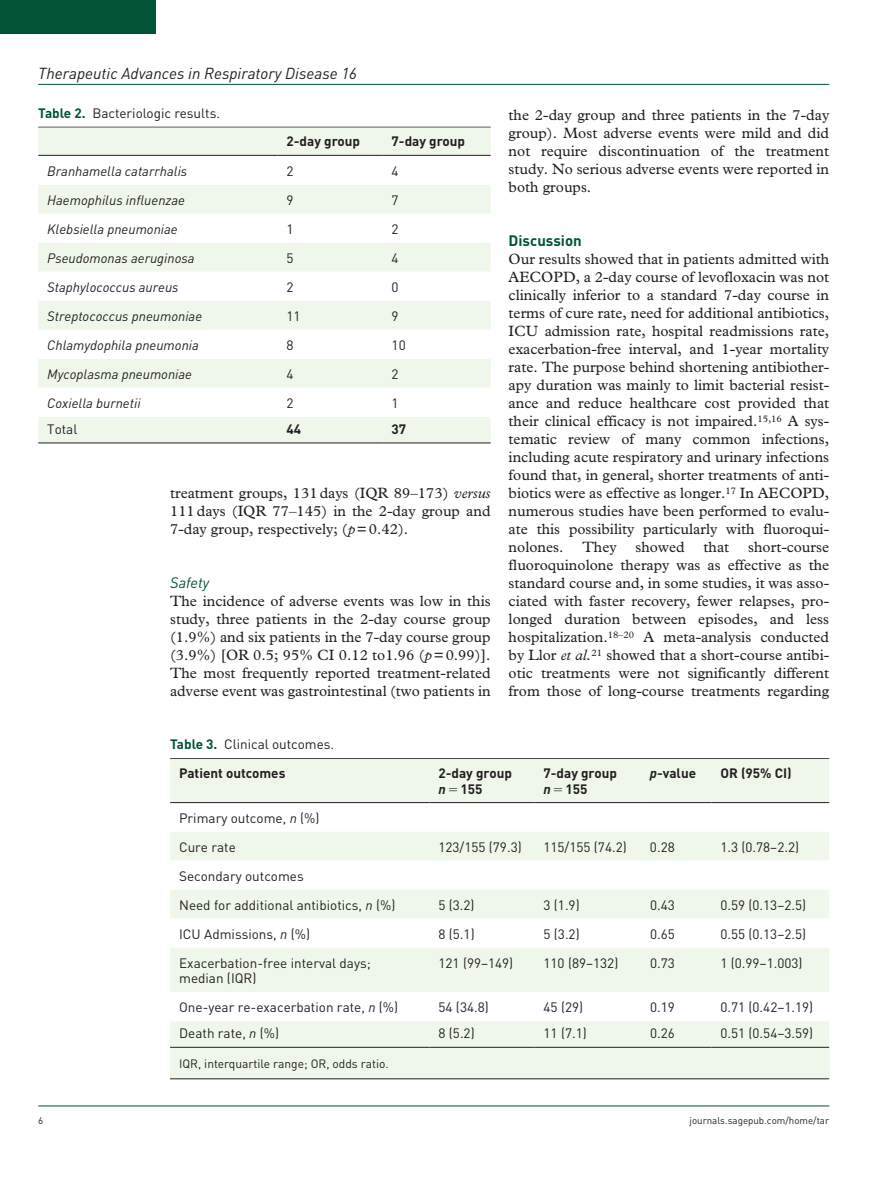
<style>
.page{position:relative;width:893px;height:1191px;background:#fff}
.page>*{position:absolute;margin:0;border:0;box-sizing:border-box;transform-origin:0 0}
.t1{font:italic 15.75px "DIN";color:#231f20}
.t2{font:15px/18px "Plantin Std";color:#231f20;text-align:justify}
.t3{font:700 15px "DIN";color:#015436}
.t4{font:italic 15px "DIN";letter-spacing:-.005em;color:#015436}
.t5{font:13.5px/29px "DIN";color:#231f20}
.t6{font:italic 13.5px "DIN";color:#231f20}
.t7{font:700 13.5px/15.8px "DIN";color:#231f20}
.t8{font:12px "DIN";color:#231f20}
.t9{font:9.75px "DIN";color:#231f20}
.s1{font-weight:700;color:#015436}
.s2{font-style:italic}
.s3{font-weight:700}
</style>
<div class="page">
<hr style="left:38px;top:84px;width:791px;height:1px;background:#015436">
<hr style="left:38px;top:1105px;width:791px;height:1px;background:#015436">
<div style="left:0;top:0;width:155px;height:34px;background:#015436"></div>
<div style="left:170px;top:1047px;width:659px;height:31px;background:#eff7ea"></div>
<hr style="left:38px;top:127px;width:453px;height:1px;background:#231f20">
<div style="left:38px;top:128px;width:453px;height:314px;background:#eff7ea"></div>
<svg style="left:38px;top:156px;width:453px;height:261px"></svg>
<hr style="left:38px;top:155px;width:240px;height:1px;background:#231f20">
<hr style="left:278px;top:155px;width:105px;height:1px;background:#231f20">
<hr style="left:383px;top:155px;width:108px;height:1px;background:#231f20">
<hr style="left:38px;top:442px;width:240px;height:1px;background:#231f20">
<hr style="left:278px;top:442px;width:105px;height:1px;background:#231f20">
<hr style="left:383px;top:442px;width:108px;height:1px;background:#231f20">
<hr style="left:170px;top:758px;width:659px;height:1px;background:#231f20">
<hr style="left:170px;top:1078px;width:659px;height:1px;background:#231f20">
<div style="left:170px;top:759px;width:659px;height:288px;background:#eff7ea"></div>
<svg style="left:170px;top:803px;width:659px;height:218px"></svg>
<hr style="left:170px;top:802px;width:259px;height:1px;background:#231f20">
<hr style="left:429px;top:802px;width:105px;height:1px;background:#231f20">
<hr style="left:534px;top:802px;width:107px;height:1px;background:#231f20">
<hr style="left:641px;top:802px;width:70px;height:1px;background:#231f20">
<hr style="left:711px;top:802px;width:118px;height:1px;background:#231f20">
<hr style="left:170px;top:1047px;width:259px;height:1px;background:#231f20">
<hr style="left:429px;top:1047px;width:105px;height:1px;background:#231f20">
<hr style="left:534px;top:1047px;width:107px;height:1px;background:#231f20">
<hr style="left:641px;top:1047px;width:70px;height:1px;background:#231f20">
<hr style="left:711px;top:1047px;width:118px;height:1px;background:#231f20">
<svg style="left:449px;top:787px;width:8px;height:3px"></svg>
<svg style="left:554px;top:787px;width:8px;height:3px"></svg>
<p class="t1" style="left:38px;top:63px;width:320px">Therapeutic Advances in Respiratory Disease 16</p>
<p class="t5" style="left:38px;top:98px;width:183px"><span class="s1">Table 2.</span> Bacteriologic results.</p>
<p class="t7" style="left:287px;top:133px;width:75px">2-day group</p>
<p class="t7" style="left:392px;top:133px;width:75px">7-day group</p>
<p class="t6" style="left:47px;top:162px;width:142px">Branhamella catarrhalis</p>
<p class="t5" style="left:287px;top:156px;width:9px">2</p>
<p class="t5" style="left:392px;top:156px;width:9px">4</p>
<p class="t6" style="left:47px;top:191px;width:139px">Haemophilus influenzae</p>
<p class="t5" style="left:287px;top:185px;width:9px">9</p>
<p class="t5" style="left:392px;top:185px;width:9px">7</p>
<p class="t6" style="left:47px;top:220px;width:132px">Klebsiella pneumoniae</p>
<p class="t5" style="left:287px;top:214px;width:9px">1</p>
<p class="t5" style="left:392px;top:214px;width:9px">2</p>
<p class="t6" style="left:47px;top:249px;width:149px">Pseudomonas aeruginosa</p>
<p class="t5" style="left:287px;top:243px;width:9px">5</p>
<p class="t5" style="left:392px;top:243px;width:9px">4</p>
<p class="t6" style="left:47px;top:278px;width:133px">Staphylococcus aureus</p>
<p class="t5" style="left:287px;top:272px;width:9px">2</p>
<p class="t5" style="left:392px;top:272px;width:9px">0</p>
<p class="t6" style="left:47px;top:307px;width:156px">Streptococcus pneumoniae</p>
<p class="t5" style="left:287px;top:301px;width:16px">11</p>
<p class="t5" style="left:392px;top:301px;width:9px">9</p>
<p class="t6" style="left:47px;top:336px;width:153px">Chlamydophila pneumonia</p>
<p class="t5" style="left:287px;top:330px;width:9px">8</p>
<p class="t5" style="left:392px;top:330px;width:16px">10</p>
<p class="t6" style="left:47px;top:365px;width:146px">Mycoplasma pneumoniae</p>
<p class="t5" style="left:287px;top:359px;width:9px">4</p>
<p class="t5" style="left:392px;top:359px;width:9px">2</p>
<p class="t6" style="left:47px;top:394px;width:95px">Coxiella burnetii</p>
<p class="t5" style="left:287px;top:388px;width:9px">2</p>
<p class="t5" style="left:392px;top:388px;width:9px">1</p>
<p class="t5" style="left:47px;top:414px;width:32px">Total</p>
<p class="t7" style="left:287px;top:420px;width:16px">44</p>
<p class="t7" style="left:392px;top:420px;width:16px">37</p>
<p class="t2" style="left:170px;top:484px;width:322px">treatment groups, 131days (IQR 89–173) <span class="s2">versus </span>111days (IQR 77–145) in the 2-day group and 7-day group, respectively; (<span class="s2">p</span>=0.42).</p>
<p class="t4" style="left:170px;top:573px;width:41px">Safety</p>
<p class="t2" style="left:170px;top:592px;width:322px">The incidence of adverse events was low in this study, three patients in the 2-day course group (1.9%) and six patients in the 7-day course group (3.9%) [OR 0.5; 95% CI 0.12 to1.96 (<span class="s2">p</span>=0.99)].<br>The most frequently reported treatment-related adverse event was gastrointestinal (two patients in</p>
<p class="t2" style="left:509px;top:106px;width:322px">the 2-day group and three patients in the 7-day group). Most adverse events were mild and did not require discontinuation of the treatment study. No serious adverse events were reported in both groups.</p>
<p class="t3" style="left:509px;top:231px;width:75px">Discussion</p>
<p class="t2" style="left:509px;top:250px;width:322px">Our results showed that in patients admitted with AECOPD, a 2-day course of levofloxacin was not clinically inferior to a standard 7-day course in terms of cure rate, need for additional antibiotics, ICU admission rate, hospital readmissions rate, exacerbation-free interval, and 1-year mortality rate. The purpose behind shortening antibiother&shy;apy duration was mainly to limit bacterial resist&shy;ance and reduce healthcare cost provided that their clinical efficacy is not impaired.<sup>15,16</sup> A sys&shy;tematic review of many common infections, including acute respiratory and urinary infections found that, in general, shorter treatments of anti&shy;biotics were as effective as longer.<sup>17</sup> In AECOPD, numerous studies have been performed to evalu&shy;ate this possibility particularly with fluoroqui&shy;nolones.</p>
<p class="t2" style="left:509px;top:538px;width:322px;text-indent:240px">short-course fluoroquinolone therapy was as effective as the standard course and, in some studies, it was asso&shy;ciated with faster recovery, fewer relapses, pro&shy;longed duration between episodes, and less hospitalization.<sup>18–20</sup> A meta-analysis conducted by Llor <span class="s2">et al.</span><sup>21</sup> showed that a short-course antibi&shy;otic treatments were not significantly different from those of long-course treatments regarding</p>
<p class="t2" style="left:582px;top:538px;width:36px">They</p>
<p class="t2" style="left:636px;top:538px;width:51px">showed</p>
<p class="t2" style="left:704px;top:538px;width:27px">that</p>
<p class="t5" style="left:179px;top:730px;width:157px;line-height:28.5px;text-indent:-9px"><span class="s1">Table 3.</span> Clinical outcomes.<br><span class="s3">Patient outcomes</span></p>
<p class="t5" style="left:179px;top:803px;width:142px">Primary outcome, <span class="s2">n</span> (%)<br>Cure rate</p>
<p class="t5" style="left:179px;top:861px;width:218px">Secondary outcomes<br>Need for additional antibiotics, <span class="s2">n</span> (%)</p>
<p class="t7" style="left:438px;top:764px;width:75px">2-day group <span class="s2">n</span> 155</p>
<p class="t7" style="left:543px;top:764px;width:75px">7-day group <span class="s2">n</span> 155</p>
<p class="t7" style="left:650px;top:764px;width:48px"><span class="s2">p</span>-value</p>
<p class="t7" style="left:720px;top:764px;width:73px">OR (95% CI)</p>
<p class="t5" style="left:438px;top:832px;width:85px">123/155 (79.3)</p>
<p class="t5" style="left:543px;top:832px;width:85px">115/155 (74.2)</p>
<p class="t5" style="left:650px;top:832px;width:26px">0.28</p>
<p class="t5" style="left:720px;top:832px;width:80px">1.3 (0.78–2.2)</p>
<p class="t5" style="left:438px;top:890px;width:38px">5 (3.2)</p>
<p class="t5" style="left:543px;top:890px;width:38px">3 (1.9)</p>
<p class="t5" style="left:650px;top:890px;width:26px">0.43</p>
<p class="t5" style="left:720px;top:890px;width:87px">0.59 (0.13–2.5)</p>
<p class="t5" style="left:179px;top:919px;width:132px">ICU Admissions, <span class="s2">n</span> (%)</p>
<p class="t5" style="left:438px;top:919px;width:38px">8 (5.1)</p>
<p class="t5" style="left:543px;top:919px;width:38px">5 (3.2)</p>
<p class="t5" style="left:650px;top:919px;width:26px">0.65</p>
<p class="t5" style="left:720px;top:919px;width:87px">0.55 (0.13–2.5)</p>
<p class="t5" style="left:179px;top:954px;width:193px;line-height:15.8px">Exacerbation-free interval days; median (IQR)</p>
<p class="t5" style="left:438px;top:948px;width:76px">121 (99–149)</p>
<p class="t5" style="left:543px;top:948px;width:76px">110 (89–132)</p>
<p class="t5" style="left:650px;top:948px;width:26px">0.73</p>
<p class="t5" style="left:720px;top:948px;width:84px">1 (0.99–1.003)</p>
<p class="t5" style="left:179px;top:992px;width:221px">One-year re-exacerbation rate, <span class="s2">n</span> (%)</p>
<p class="t5" style="left:438px;top:992px;width:52px">54 (34.8)</p>
<p class="t5" style="left:544px;top:992px;width:41px">45 (29)</p>
<p class="t5" style="left:650px;top:992px;width:26px">0.19</p>
<p class="t5" style="left:720px;top:992px;width:94px">0.71 (0.42–1.19)</p>
<p class="t5" style="left:179px;top:1018px;width:101px">Death rate, <span class="s2">n</span> (%)</p>
<p class="t5" style="left:438px;top:1018px;width:38px">8 (5.2)</p>
<p class="t5" style="left:544px;top:1018px;width:45px">11 (7.1)</p>
<p class="t5" style="left:650px;top:1018px;width:26px">0.26</p>
<p class="t5" style="left:720px;top:1018px;width:94px">0.51 (0.54–3.59)</p>
<p class="t8" style="left:179px;top:1056px;width:211px">IQR, interquartile range; OR, odds ratio.</p>
<p class="t9" style="left:38px;top:1114px;width:7px">6</p>
<p class="t9" style="left:689px;top:1114px;width:141px">journals.sagepub.com/home/tar</p>
</div>
